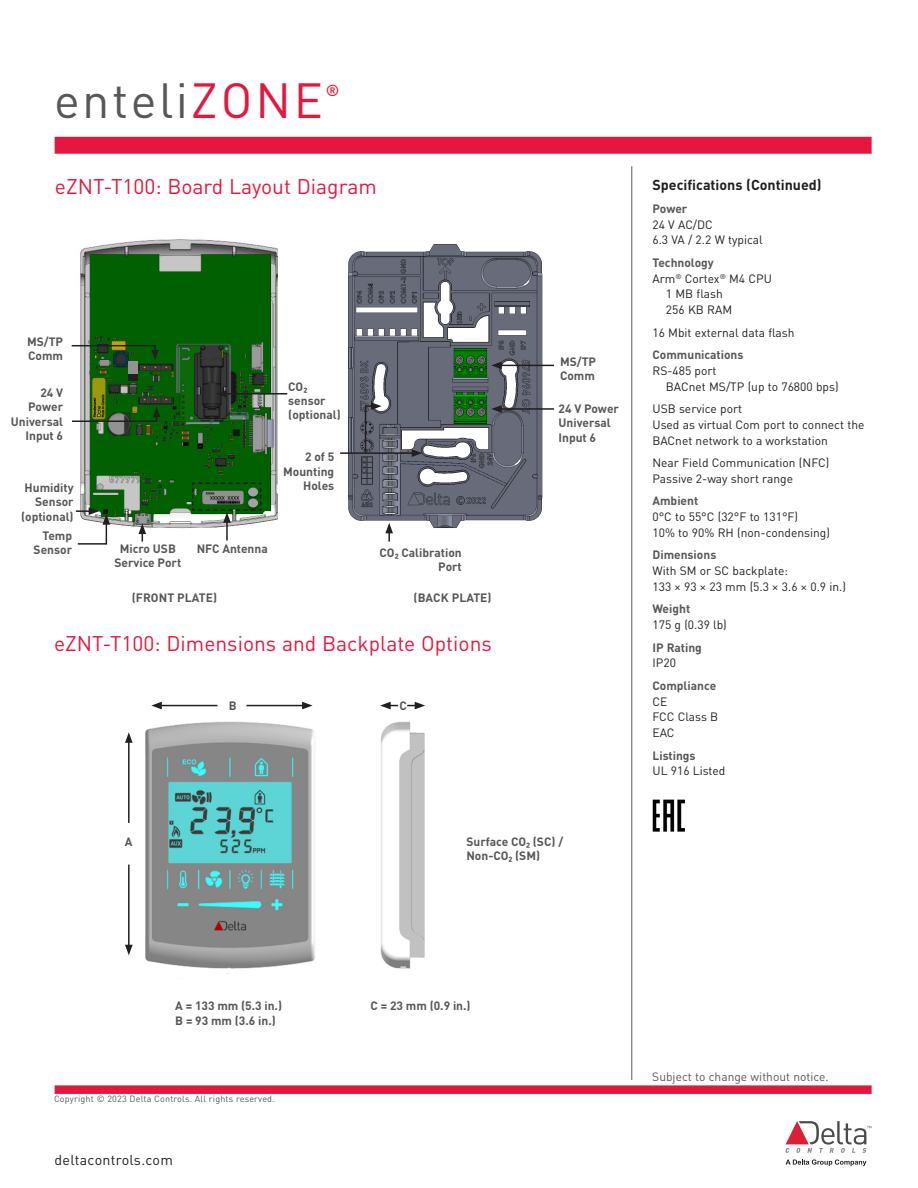
<style>
.page{position:relative;width:918px;height:1188px;background:#fff}
.page>*{position:absolute;margin:0;border:0;box-sizing:border-box;transform-origin:0 0}
.t1{font:48.75px "DIN Pro";letter-spacing:.05em;color:#57585a}
.t2{font:21px "DIN Pro";color:#e4183e}
.t3{font:500 15.75px "DIN Pro";color:#e4183e}
.Heading1{font:700 14.25px "DIN Pro";color:#231f20}
.t4{font:14.25px "DIN Pro";letter-spacing:.02em;color:#231f20}
.t5{font:12px/15.8px "DIN Pro";color:#231f20}
.t6{font:700 12px/14.4px "DIN Pro";color:#57585a}
.t7{font:12px "DIN Pro";color:#57585a}
.t8{font:9px "DIN Pro";letter-spacing:.02em;color:#57585a}
.s1{color:#e4183e}
</style>
<div class="page">
<hr style="left:632px;top:166px;width:1px;height:914px;background:#57585a">
<div style="left:55px;top:137px;width:817px;height:17px;background:#e4183e"></div>
<div style="left:55px;top:1085px;width:817px;height:9px;background:#e4183e"></div>
<svg style="left:786px;top:1159px;width:80px;height:7px"></svg>
<svg style="left:785px;top:1121px;width:86px;height:32px"></svg>
<img style="left:348px;top:244px;width:204px;height:284px">
<img style="left:653px;top:799px;width:32px;height:33px">
<img style="left:129px;top:701px;width:296px;height:273px">
<hr style="left:128px;top:740px;width:2px;height:83px;background:#231f20">
<svg style="left:125px;top:732px;width:8px;height:11px"></svg>
<hr style="left:128px;top:865px;width:2px;height:82px;background:#231f20">
<svg style="left:125px;top:945px;width:8px;height:10px"></svg>
<hr style="left:246px;top:705px;width:58px;height:1px;background:#231f20">
<svg style="left:302px;top:702px;width:11px;height:7px"></svg>
<hr style="left:160px;top:705px;width:57px;height:1px;background:#231f20">
<svg style="left:151px;top:702px;width:11px;height:7px"></svg>
<svg style="left:407px;top:702px;width:18px;height:7px"></svg>
<svg style="left:380px;top:702px;width:18px;height:7px"></svg>
<img style="left:75px;top:239px;width:202px;height:290px">
<hr style="left:224px;top:393px;width:63px;height:2px;background:#231f20">
<svg style="left:216px;top:390px;width:11px;height:8px"></svg>
<hr style="left:226px;top:520px;width:2px;height:21px;background:#231f20">
<svg style="left:191px;top:482px;width:71px;height:41px;background:#4e794e"></svg>
<svg style="left:76px;top:507px;width:34px;height:38px"></svg>
<svg style="left:138px;top:524px;width:8px;height:18px"></svg>
<hr style="left:340px;top:452px;width:74px;height:2px;background:#231f20">
<svg style="left:412px;top:449px;width:10px;height:8px"></svg>
<svg style="left:364px;top:402px;width:18px;height:53px"></svg>
<svg style="left:385px;top:523px;width:8px;height:19px"></svg>
<hr style="left:499px;top:365px;width:55px;height:1px;background:#231f20">
<svg style="left:491px;top:362px;width:11px;height:7px"></svg>
<hr style="left:499px;top:408px;width:55px;height:2px;background:#231f20">
<svg style="left:491px;top:405px;width:11px;height:8px"></svg>
<div style="left:138px;top:364px;width:35px;height:7px;border:2px solid #231f20"></div>
<div style="left:138px;top:396px;width:36px;height:9px;border:2px solid #231f20"></div>
<svg style="left:71px;top:344px;width:88px;height:16px"></svg>
<svg style="left:72px;top:407px;width:88px;height:16px"></svg>
<div style="left:128px;top:373px;width:10px;height:8px;background:#231f20"></div>
<div style="left:128px;top:361px;width:9px;height:12px;background:#939393"></div>
<p class="t1" style="left:54px;top:62px;width:271px">enteli<span class="s1">ZONE</span></p>
<p class="t3" style="left:326px;top:77px;width:15px">®</p>
<p class="t2" style="left:55px;top:170px;width:323px">eZNT-T100: Board Layout Diagram</p>
<p class="t6" style="left:27px;top:333px;width:38px">MS/TP<br>Comm</p>
<p class="t6" style="left:11px;top:384px;width:54px;text-align:right">24 V<br>Power<br>Universal<br>Input 6</p>
<p class="t6" style="left:288px;top:378px;width:39px">CO₂ sensor</p>
<p class="t6" style="left:288px;top:406px;width:54px">(optional)</p>
<p class="t6" style="left:21px;top:479px;width:54px;text-align:right">Humidity<br>Sensor (optional)</p>
<p class="t6" style="left:34px;top:527px;width:40px;text-align:right">Temp<br>Sensor</p>
<p class="t6" style="left:283px;top:448px;width:53px;text-align:right">2 of 5<br>Mounting<br>Holes</p>
<p class="t6" style="left:114px;top:540px;width:68px;text-align:center">Micro USB<br>Service Port</p>
<p class="t6" style="left:380px;top:544px;width:84px;text-align:right">CO₂ Calibration<br>Port</p>
<p class="t6" style="left:197px;top:540px;width:73px">NFC Antenna</p>
<p class="t6" style="left:132px;top:589px;width:87px">(FRONT PLATE)</p>
<p class="t6" style="left:414px;top:589px;width:80px">(BACK PLATE)</p>
<p class="t2" style="left:54px;top:627px;width:439px">eZNT-T100: Dimensions and Backplate Options</p>
<p class="t6" style="left:229px;top:697px;width:9px">B</p>
<p class="t6" style="left:400px;top:697px;width:9px">C</p>
<p class="t6" style="left:560px;top:353px;width:38px">MS/TP<br>Comm</p>
<p class="t6" style="left:559px;top:400px;width:62px">24 V Power<br>Universal<br>Input 6</p>
<p class="t6" style="left:125px;top:834px;width:9px">A</p>
<p class="t6" style="left:466px;top:833px;width:98px">Surface CO₂ (SC) /<br>Non-CO₂ (SM)</p>
<p class="Heading1" style="left:652px;top:173px;width:171px">Specifications (Continued)</p>
<p class="t6" style="left:652px;top:200px;width:36px">Power</p>
<p class="t5" style="left:652px;top:215px;width:62px">24 V AC/DC</p>
<p class="t5" style="left:652px;top:231px;width:112px">6.3 VA / 2.2 W typical</p>
<p class="t6" style="left:652px;top:254px;width:63px">Technology</p>
<p class="t5" style="left:652px;top:269px;width:121px">Arm<sup>®</sup> Cortex<sup>®</sup> M4 CPU</p>
<p class="t5" style="left:666px;top:285px;width:58px">1 MB flash</p>
<p class="t5" style="left:666px;top:301px;width:68px">256 KB RAM</p>
<p class="t5" style="left:652px;top:323px;width:144px">16 Mbit external data flash</p>
<p class="t6" style="left:652px;top:346px;width:93px">Communications</p>
<p class="t5" style="left:652px;top:361px;width:66px">RS-485 port</p>
<p class="t5" style="left:666px;top:377px;width:174px">BACnet MS/TP (up to 76800 bps)</p>
<p class="t5" style="left:652px;top:400px;width:91px">USB service port</p>
<p class="t5" style="left:652px;top:415px;width:213px">Used as virtual Com port to connect the<br>BACnet network to a workstation</p>
<p class="t5" style="left:652px;top:454px;width:178px">Near Field Communication (NFC)</p>
<p class="t5" style="left:652px;top:469px;width:142px">Passive 2-way short range</p>
<p class="t6" style="left:652px;top:492px;width:47px">Ambient</p>
<p class="t5" style="left:652px;top:508px;width:179px">0°C to 55°C (32°F to 131°F)<br>10% to 90% RH (non-condensing)</p>
<p class="t6" style="left:652px;top:546px;width:65px">Dimensions</p>
<p class="t5" style="left:652px;top:562px;width:137px">With SM or SC backplate:</p>
<p class="t5" style="left:652px;top:577px;width:195px">133 × 93 × 23 mm (5.3 × 3.6 × 0.9 in.)</p>
<p class="t6" style="left:652px;top:600px;width:39px">Weight</p>
<p class="t5" style="left:652px;top:616px;width:76px">175 g (0.39 lb)</p>
<p class="t6" style="left:652px;top:639px;width:51px">IP Rating</p>
<p class="t5" style="left:652px;top:654px;width:25px">IP20</p>
<p class="t6" style="left:652px;top:677px;width:65px">Compliance</p>
<p class="t5" style="left:652px;top:692px;width:16px">CE</p>
<p class="t5" style="left:652px;top:708px;width:67px">FCC Class B</p>
<p class="t5" style="left:652px;top:724px;width:24px">EAC</p>
<p class="t6" style="left:652px;top:747px;width:45px">Listings</p>
<p class="t5" style="left:652px;top:762px;width:74px">UL 916 Listed</p>
<p class="t6" style="left:175px;top:997px;width:108px">A = 133 mm (5.3 in.)</p>
<p class="t6" style="left:371px;top:997px;width:102px">C = 23 mm (0.9 in.)</p>
<p class="t6" style="left:175px;top:1012px;width:102px">B = 93 mm (3.6 in.)</p>
<p class="t8" style="left:54px;top:1092px;width:222px">Copyright © 2023 Delta Controls. All rights reserved.</p>
<p class="t4" style="left:55px;top:1149px;width:120px">deltacontrols.com</p>
<p class="t7" style="left:652px;top:1067px;width:178px">Subject to change without notice.</p>
</div>
